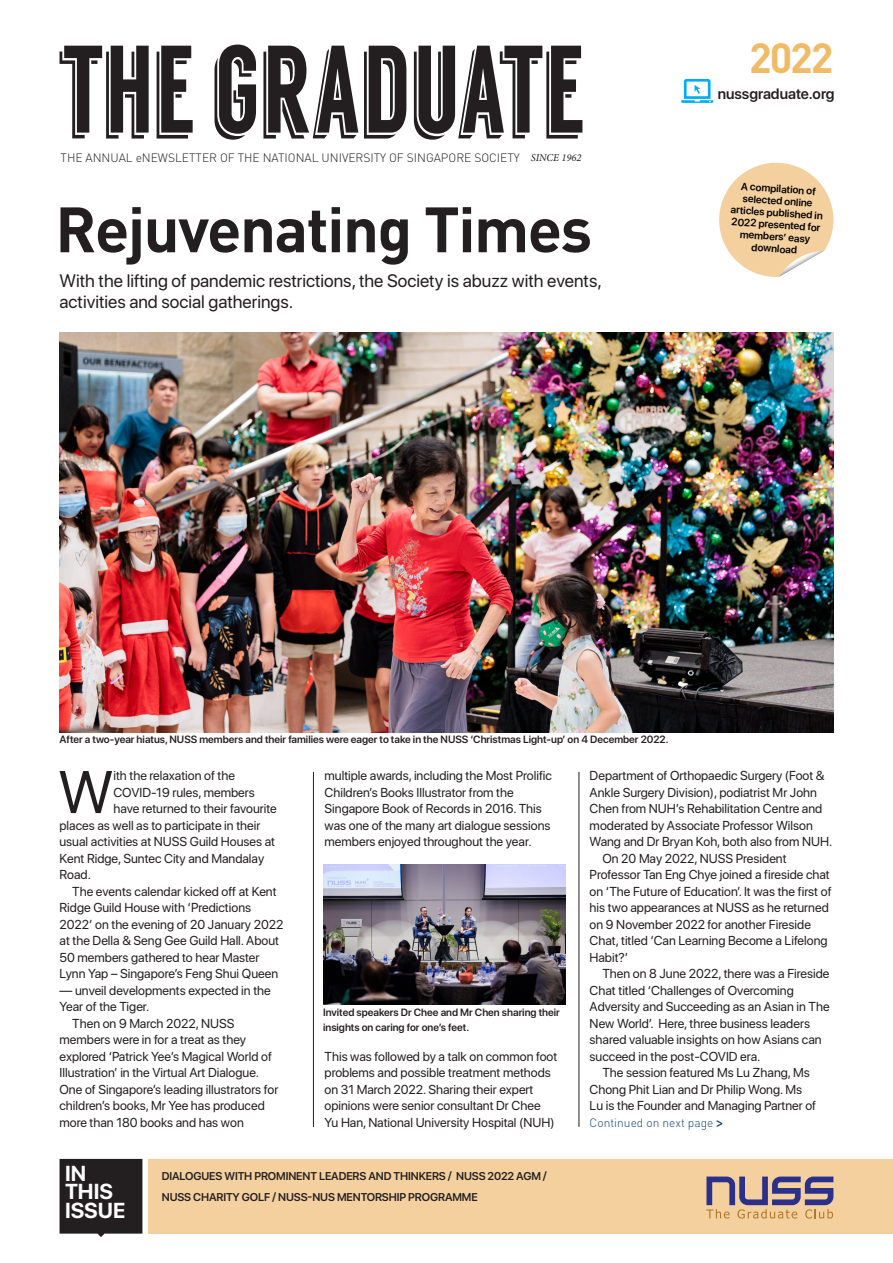
<style>
.page{position:relative;width:893px;height:1263px;background:#fff}
.page>*{position:absolute;margin:0;border:0;box-sizing:border-box;transform-origin:0 0}
.Headline{font:700 63px "DINOT";letter-spacing:-.025em;color:#231f20}
.Bodytext_No_Indent{font:59.7px "SF Pro Display";color:#231f20}
.t1{font:700 41.7px "DINOT";color:#f0bb66}
.t2{font:700 21.6px/18.3px "SF Pro Display";color:#fff}
.Standfirst{font:18px/21px "SF Pro Display";color:#231f20}
.Bodytext_No_Indent-2{font:600 15px "SF Pro Display";color:#231f20}
.Bodytext{font:12.9px/16.5px "SF Pro Display";color:#231f20}
.Bodytext_No_Indent-3{font:12.9px/16.5px "SF Pro Display";color:#231f20}
.t3{font:300 12px "DINOT";color:#231f20}
.Bodytext-2{font:300 12px "DINOT";color:#124376}
.Headline-2{font:600 11.25px "SF Pro Display";letter-spacing:-.01em;color:#231f20}
.t4{font:600 10.5px/15px "SF Pro Display";color:#231f20}
.Bodytext-3{font:600 10.5px/12px "SF Pro Display";color:#000001;text-align:center}
.s1{font-family:"Minion Pro";font-weight:400;font-style:italic;font-size:10.5px}
.s2{font-family:"SF Pro Display";font-weight:600}
</style>
<div class="page">
<svg style="left:60px;top:45px;width:522px;height:95px"></svg>
<img style="left:60px;top:332px;width:773px;height:400px">
<hr style="left:579px;top:772px;width:1px;height:355px;background:#231f20">
<hr style="left:313px;top:772px;width:1px;height:355px;background:#231f20">
<div style="left:149px;top:1159px;width:744px;height:74px;background:#f4d09f"></div>
<svg style="left:706px;top:1176px;width:127px;height:42px"></svg>
<div style="left:60px;top:1159px;width:82px;height:78px;background:#231f20"></div>
<svg style="left:681px;top:79px;width:32px;height:24px"></svg>
<svg style="left:719px;top:162px;width:115px;height:115px"></svg>
<img style="left:323px;top:864px;width:243px;height:140px">
<p class="t1" style="left:749px;top:30px;width:86px">2022</p>
<p class="t3" style="left:61px;top:150px;width:522px">THE ANNUAL eNEWSLETTER OF THE NATIONAL UNIVERSITY OF SINGAPORE SOCIETY <span class="s1">SINCE 1962</span></p>
<p class="Headline" style="left:55px;top:187px;width:538px">Rejuvenating Times</p>
<p class="Standfirst" style="left:60px;top:270px;width:544px">With the lifting of pandemic restrictions, the Society is abuzz with events, activities and social gatherings.</p>
<p class="Bodytext_No_Indent-2" style="left:718px;top:83px;width:118px">nussgraduate.org</p>
<p class="Bodytext-3" style="left:733px;top:180px;width:94px;rotate:4deg">A compilation of selected online articles published in<br>2022 presented for members’ easy</p>
<p class="Bodytext-3" style="left:752px;top:241px;width:47px;rotate:4deg">download</p>
<p class="t4" style="left:60px;top:733px;width:611px">After a two-year hiatus, NUSS members and their families were eager to take in the NUSS ‘Christmas Light-up’ on 4 December 2022.</p>
<p class="Bodytext_No_Indent" style="left:58px;top:745px;width:57px">W</p>
<p class="Bodytext_No_Indent-3" style="left:113px;top:767px;width:123px">ith the relaxation of the</p>
<p class="Bodytext_No_Indent-3" style="left:113px;top:784px;width:143px">COVID-19 rules, members</p>
<p class="Bodytext_No_Indent-3" style="left:113px;top:800px;width:165px">have returned to their favourite</p>
<p class="Bodytext_No_Indent-3" style="left:60px;top:817px;width:202px">places as well as to participate in their</p>
<p class="Bodytext_No_Indent-3" style="left:60px;top:833px;width:217px">usual activities at NUSS Guild Houses at</p>
<p class="Bodytext_No_Indent-3" style="left:60px;top:850px;width:206px">Kent Ridge, Suntec City and Mandalay</p>
<p class="Bodytext_No_Indent-3" style="left:60px;top:866px;width:33px">Road.</p>
<p class="Bodytext" style="left:60px;top:883px;width:225px;text-indent:13px">The events calendar kicked off at Kent Ridge Guild House with ‘Predictions 2022’ on the evening of 20 January 2022 at the Della &amp; Seng Gee Guild Hall. About 50 members gathered to hear Master Lynn Yap – Singapore’s Feng Shui Queen</p>
<p class="Bodytext" style="left:60px;top:982px;width:213px">— unveil developments expected in the<br>Year of the Tiger.</p>
<p class="Bodytext" style="left:60px;top:1015px;width:220px;text-indent:13px">Then on 9 March 2022, NUSS members were in for a treat as they explored ‘Patrick Yee’s Magical World of Illustration’ in the Virtual Art Dialogue.<br>One of Singapore’s leading illustrators for children’s books, Mr Yee has produced more than 180 books and has won</p>
<p class="Bodytext" style="left:325px;top:767px;width:229px">multiple awards, including the Most Prolific Children’s Books Illustrator from the Singapore Book of Records in 2016. This was one of the many art dialogue sessions members enjoyed throughout the year.</p>
<p class="t4" style="left:323px;top:1005px;width:238px">Invited speakers Dr Chee and Mr Chen sharing their insights on caring for one’s feet.</p>
<p class="Bodytext_No_Indent-3" style="left:325px;top:1048px;width:234px">This was followed by a talk on common foot problems and possible treatment methods on 31 March 2022. Sharing their expert opinions were senior consultant Dr Chee Yu Han, National University Hospital (NUH)</p>
<p class="t2" style="left:65px;top:1164px;width:62px">IN<br>THIS<br>ISSUE</p>
<p class="Headline-2" style="left:162px;top:1168px;width:387px">DIALOGUES WITH PROMINENT LEADERS AND THINKERS / NUSS 2022 AGM /</p>
<p class="Headline-2" style="left:162px;top:1189px;width:317px">NUSS CHARITY GOLF / NUSS-NUS MENTORSHIP PROGRAMME</p>
<p class="Bodytext_No_Indent-3" style="left:590px;top:767px;width:244px">Department of Orthopaedic Surgery (Foot &amp; Ankle Surgery Division), podiatrist Mr John Chen from NUH’s Rehabilitation Centre and moderated by Associate Professor Wilson Wang and Dr Bryan Koh, both also from NUH.</p>
<p class="Bodytext" style="left:590px;top:850px;width:243px;text-indent:13px">On 20 May 2022, NUSS President Professor Tan Eng Chye joined a fireside chat on ‘The Future of Education’. It was the first of his two appearances at NUSS as he returned on 9 November 2022 for another Fireside Chat, titled ‘Can Learning Become a Lifelong Habit?’</p>
<p class="Bodytext" style="left:590px;top:965px;width:242px;text-indent:13px">Then on 8 June 2022, there was a Fireside Chat titled ‘Challenges of Overcoming Adversity and Succeeding as an Asian in The New World’. Here, three business leaders shared valuable insights on how Asians can succeed in the post-COVID era.</p>
<p class="Bodytext" style="left:590px;top:1064px;width:228px;text-indent:13px">The session featured Ms Lu Zhang, Ms<br>Chong Phit Lian and Dr Philip Wong. Ms<br>Lu is the Founder and Managing Partner of</p>
<p class="Bodytext-2" style="left:590px;top:1114px;width:135px">Continued on next page <span class="s2">&gt;</span></p>
</div>
